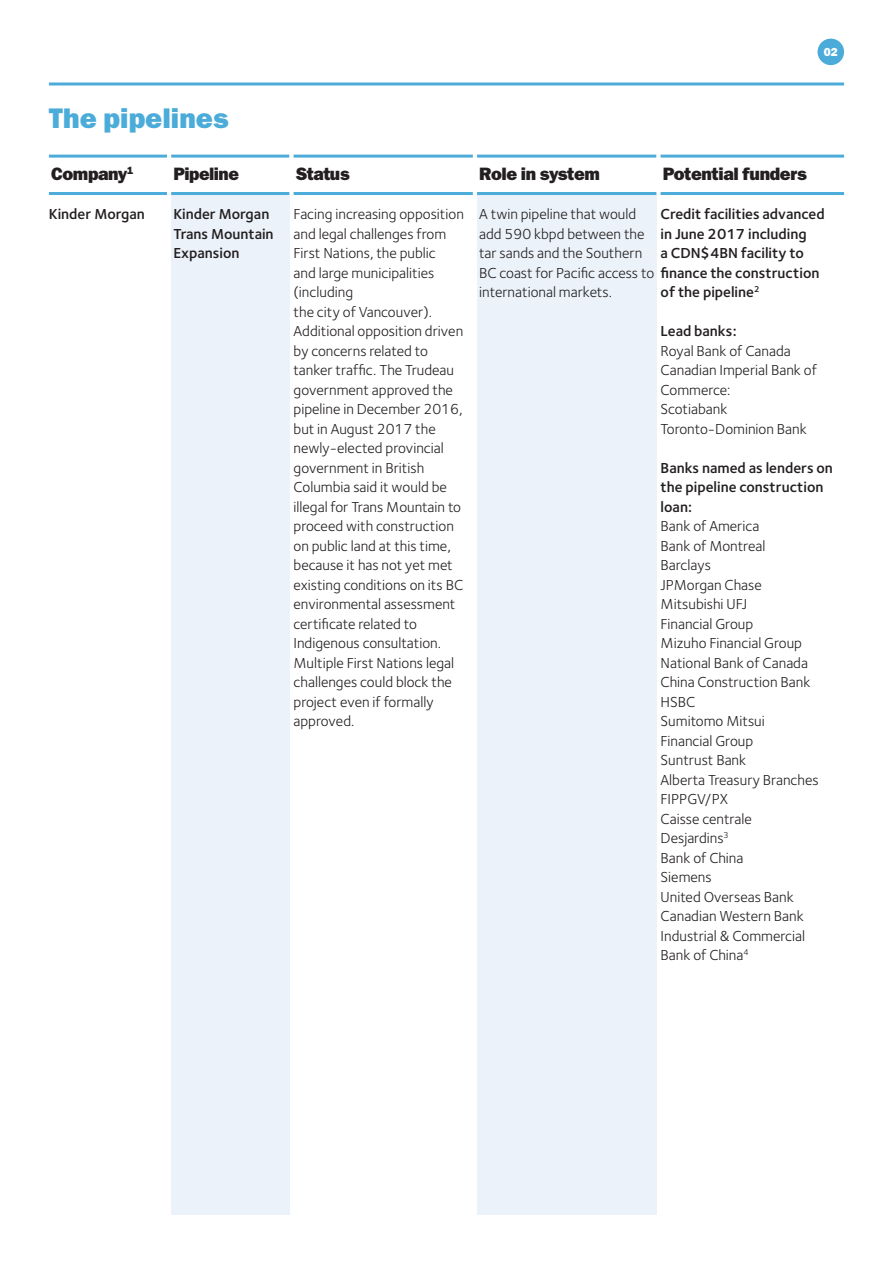
<style>
.page{position:relative;width:893px;height:1263px;background:#fff}
.page>*{position:absolute;margin:0;border:0;box-sizing:border-box;transform-origin:0 0}
.t1{font:28.5px "ITC Franklin Gothic Std Hvy";color:#4bacd9}
.t2{font:18px "ITC Franklin Gothic Std Hvy";letter-spacing:-.02em;color:#231f20}
.t3{font:15px/19.5px "Foundry Sterling";color:#231f20}
.t4{font:600 15px/19.5px "Foundry Sterling";color:#231f20}
.t5{font:11.7px "ITC Franklin Gothic Std Hvy";color:#fff}
.s1{font-weight:600}
</style>
<div class="page">
<hr style="left:49px;top:83px;width:795px;height:3px;background:#4bacd9">
<div style="left:817px;top:39px;width:27px;height:26px;background:#4bacd9;border-radius:50%"></div>
<div style="left:171px;top:192px;width:118px;height:1022px;background:#ebf2f9"></div>
<div style="left:477px;top:192px;width:179px;height:1022px;background:#ebf2f9"></div>
<hr style="left:49px;top:155px;width:118px;height:3px;background:#4bacd9">
<hr style="left:49px;top:192px;width:118px;height:3px;background:#4bacd9">
<hr style="left:171px;top:155px;width:118px;height:3px;background:#4bacd9">
<hr style="left:171px;top:192px;width:118px;height:3px;background:#4bacd9">
<hr style="left:294px;top:155px;width:179px;height:3px;background:#4bacd9">
<hr style="left:294px;top:192px;width:179px;height:3px;background:#4bacd9">
<hr style="left:477px;top:155px;width:179px;height:3px;background:#4bacd9">
<hr style="left:477px;top:192px;width:179px;height:3px;background:#4bacd9">
<hr style="left:661px;top:155px;width:183px;height:3px;background:#4bacd9">
<hr style="left:661px;top:192px;width:183px;height:3px;background:#4bacd9">
<p class="t5" style="left:824px;top:45px;width:16px">02</p>
<h1 class="t1" style="left:49px;top:101px;width:181px">The pipelines</h1>
<p class="t2" style="left:51px;top:164px;width:84px">Company<sup>1</sup></p>
<p class="t2" style="left:173px;top:164px;width:67px">Pipeline</p>
<p class="t2" style="left:296px;top:164px;width:55px">Status</p>
<p class="t2" style="left:479px;top:164px;width:122px">Role in system</p>
<p class="t2" style="left:663px;top:164px;width:146px">Potential funders</p>
<p class="t4" style="left:49px;top:204px;width:97px">Kinder Morgan</p>
<p class="t4" style="left:173px;top:204px;width:102px">Kinder Morgan<br>Trans Mountain<br>Expansion</p>
<p class="t3" style="left:294px;top:204px;width:172px">Facing increasing opposition and legal challenges from<br>First Nations, the public<br>and large municipalities (including<br>the city of Vancouver).<br>Additional opposition driven by concerns related to tanker traffic. The Trudeau government approved the pipeline in December 2016, but in August 2017 the newly-elected provincial government in British<br>Columbia said it would be illegal for Trans Mountain to proceed with construction on public land at this time, because it has not yet met existing conditions on its BC environmental assessment certificate related to<br>Indigenous consultation.<br>Multiple First Nations legal challenges could block the project even if formally approved.</p>
<p class="t3" style="left:479px;top:204px;width:342px">A twin pipeline that would<br>add 590 kbpd between the<br>tar sands and the Southern<br>BC coast for Pacific access to <span class="s1">finance the construction </span>international markets.</p>
<p class="t4" style="left:661px;top:204px;width:166px">Credit facilities advanced in June 2017 including<br>a CDN$4BN facility to</p>
<p class="t4" style="left:661px;top:282px;width:100px">of the pipeline<sup>2</sup></p>
<p class="t4" style="left:661px;top:321px;width:78px">Lead banks:</p>
<p class="t3" style="left:661px;top:341px;width:158px">Royal Bank of Canada<br>Canadian Imperial Bank of<br>Commerce:<br>Scotiabank<br>Toronto-Dominion Bank</p>
<p class="t4" style="left:661px;top:458px;width:174px">Banks named as lenders on the pipeline construction loan:</p>
<p class="t3" style="left:661px;top:516px;width:160px">Bank of America<br>Bank of Montreal<br>Barclays<br>JPMorgan Chase<br>Mitsubishi UFJ<br>Financial Group<br>Mizuho Financial Group<br>National Bank of Canada<br>China Construction Bank<br>HSBC<br>Sumitomo Mitsui<br>Financial Group<br>Suntrust Bank<br>Alberta Treasury Branches<br>FIPPGV/PX<br>Caisse centrale<br>Desjardins<sup>3<br></sup>Bank of China<br>Siemens<br>United Overseas Bank<br>Canadian Western Bank<br>Industrial &amp; Commercial<br>Bank of China<sup>4</sup></p>
</div>
